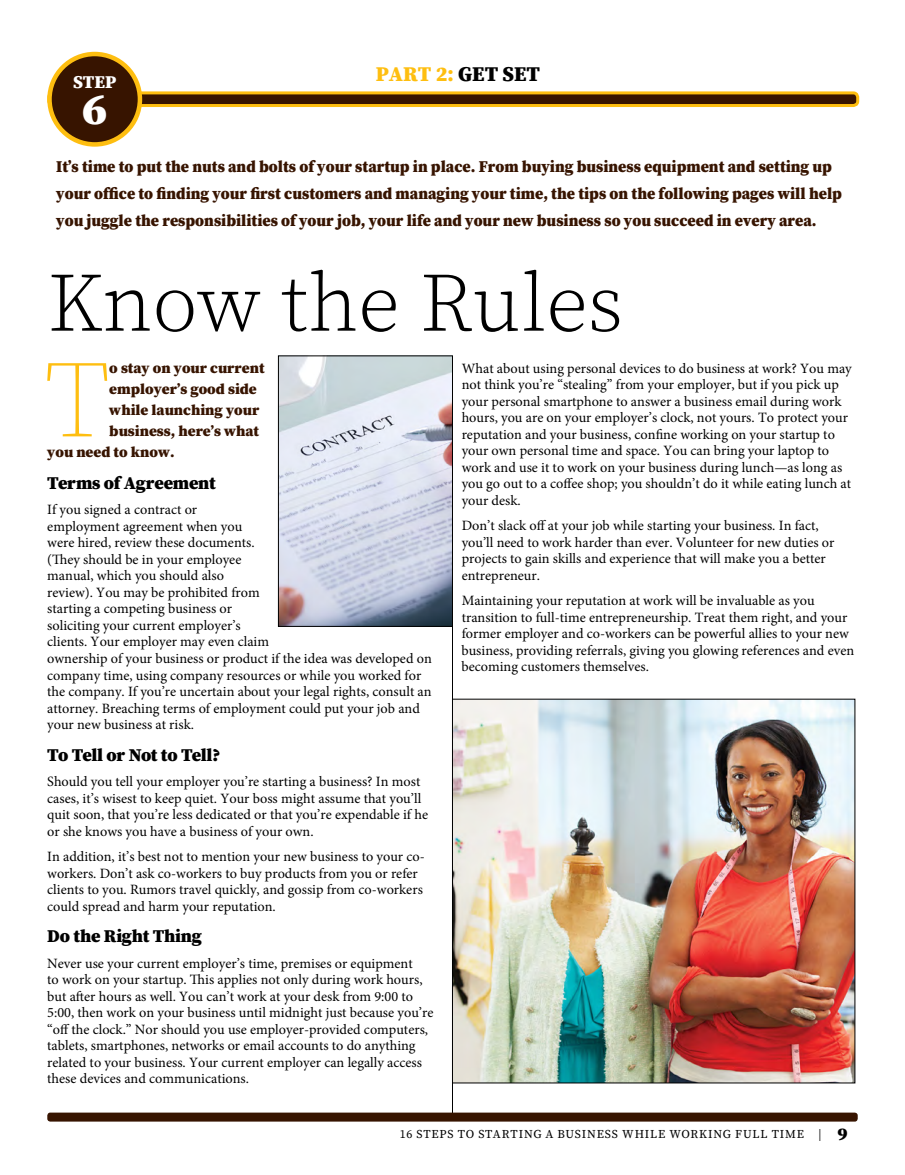
<style>
.page{position:relative;width:905px;height:1175px;background:#fff}
.page>*{position:absolute;margin:0;border:0;box-sizing:border-box;transform-origin:0 0}
.t1{font:200 108px "Source Serif Pro";color:#febe10}
.t2{font:300 82.95px "Source Serif Pro";color:#000}
.t3{font:900 45px "Source Serif Pro";color:#fff}
.t4{font:900 21px "Source Serif Pro";color:#febe10}
.t5{font:900 18px "Source Serif Pro";letter-spacing:-.015em;color:#000}
.t6{font:900 18px "Source Serif Pro";color:#fff}
.t7{font:900 16.5px/27px "Source Serif Pro";color:#371400;scale:.95 1}
.t8{font:900 15px "Source Serif Pro";color:#371400}
.t9{font:14.25px/16.5px "Minion Pro";color:#000}
.t10{font:12px "Source Serif Pro";letter-spacing:.07em;color:#000}
.s1{color:#000}
.s2{font-weight:900;font-size:18px}
</style>
<div class="page">
<hr style="left:452px;top:355px;width:1px;height:763px;background:#000">
<div style="left:47px;top:1112px;width:810px;height:9px;background:#371400;border-radius:3px"></div>
<div style="left:49px;top:93px;width:808px;height:12px;background:#371400;border-radius:4px"></div>
<div style="left:47px;top:91px;width:812px;height:16px;border:3px solid #febe10;border-radius:4px"></div>
<div style="left:49px;top:54px;width:91px;height:90px;background:#371400;border-radius:50%"></div>
<div style="left:47px;top:52px;width:95px;height:95px;border:4px solid #febe10;border-radius:50%"></div>
<img style="left:280px;top:358px;width:170px;height:266px">
<div style="left:278px;top:356px;width:174px;height:270px;border:1px solid #000"></div>
<img style="left:454px;top:701px;width:399px;height:380px">
<div style="left:452px;top:699px;width:403px;height:384px;border:1px solid #000"></div>
<p class="t6" style="left:73px;top:71px;width:45px">STEP</p>
<h3 class="t3" style="left:82px;top:83px;width:27px">6</h3>
<h3 class="t4" style="left:376px;top:61px;width:166px">PART 2: <span class="s1">GET SET</span></h3>
<p class="t7" style="left:56px;top:154px;width:828px">It’s time to put the nuts and bolts of your startup in place. From buying business equipment and setting up your office to finding your first customers and managing your time, the tips on the following pages will help you juggle the responsibilities of your job, your life and your new business so you succeed in every area.</p>
<h2 class="t2" style="left:47px;top:254px;width:577px">Know the Rules</h2>
<h1 class="t1" style="left:45px;top:335px;width:66px">T</h1>
<p class="t8" style="left:109px;top:360px;width:157px">o stay on your current</p>
<p class="t8" style="left:109px;top:381px;width:149px">employer’s good side</p>
<p class="t8" style="left:109px;top:402px;width:151px">while launching your</p>
<p class="t8" style="left:109px;top:423px;width:151px">business, here’s what</p>
<p class="t8" style="left:47px;top:444px;width:129px">you need to know.</p>
<p class="t5" style="left:47px;top:472px;width:170px">Terms of Agreement</p>
<p class="t9" style="left:47px;top:501px;width:386px">If you signed a contract or<br>employment agreement when you<br>were hired, review these documents.<br>(They should be in your employee<br>manual, which you should also<br>review). You may be prohibited from<br>starting a competing business or<br>soliciting your current employer’s<br>clients. Your employer may even claim<br>ownership of your business or product if the idea was developed on company time, using company resources or while you worked for the company. If you’re uncertain about your legal rights, consult an attorney. Breaching terms of employment could put your job and your new business at risk.</p>
<p class="t5" style="left:47px;top:744px;width:174px">To Tell or Not to Tell?</p>
<p class="t9" style="left:47px;top:773px;width:382px">Should you tell your employer you’re starting a business? In most cases, it’s wisest to keep quiet. Your boss might assume that you’ll quit soon, that you’re less dedicated or that you’re expendable if he or she knows you have a business of your own.</p>
<p class="t9" style="left:47px;top:848px;width:379px">In addition, it’s best not to mention your new business to your co&shy;workers. Don’t ask co-workers to buy products from you or refer clients to you. Rumors travel quickly, and gossip from co-workers could spread and harm your reputation.</p>
<p class="t5" style="left:47px;top:925px;width:156px">Do the Right Thing</p>
<p class="t9" style="left:47px;top:954px;width:387px">Never use your current employer’s time, premises or equipment<br>to work on your startup. This applies not only during work hours, but after hours as well. You can’t work at your desk from 9:00 to 5:00, then work on your business until midnight just because you’re “off the clock.” Nor should you use employer-provided computers, tablets, smartphones, networks or email accounts to do anything related to your business. Your current employer can legally access these devices and communications.</p>
<p class="t9" style="left:461px;top:360px;width:391px">What about using personal devices to do business at work? You may not think you’re “stealing” from your employer, but if you pick up your personal smartphone to answer a business email during work hours, you are on your employer’s clock, not yours. To protect your reputation and your business, confine working on your startup to your own personal time and space. You can bring your laptop to work and use it to work on your business during lunch—as long as you go out to a coffee shop; you shouldn’t do it while eating lunch at your desk.</p>
<p class="t9" style="left:461px;top:517px;width:374px">Don’t slack off at your job while starting your business. In fact, you’ll need to work harder than ever. Volunteer for new duties or projects to gain skills and experience that will make you a better entrepreneur.</p>
<p class="t9" style="left:461px;top:592px;width:394px">Maintaining your reputation at work will be invaluable as you transition to full-time entrepreneurship. Treat them right, and your former employer and co-workers can be powerful allies to your new business, providing referrals, giving you glowing references and even becoming customers themselves.</p>
<p class="t10" style="left:400px;top:1127px;width:449px">16 STEPS TO STARTING A BUSINESS WHILE WORKING FULL TIME | <span class="s2">9</span></p>
</div>
